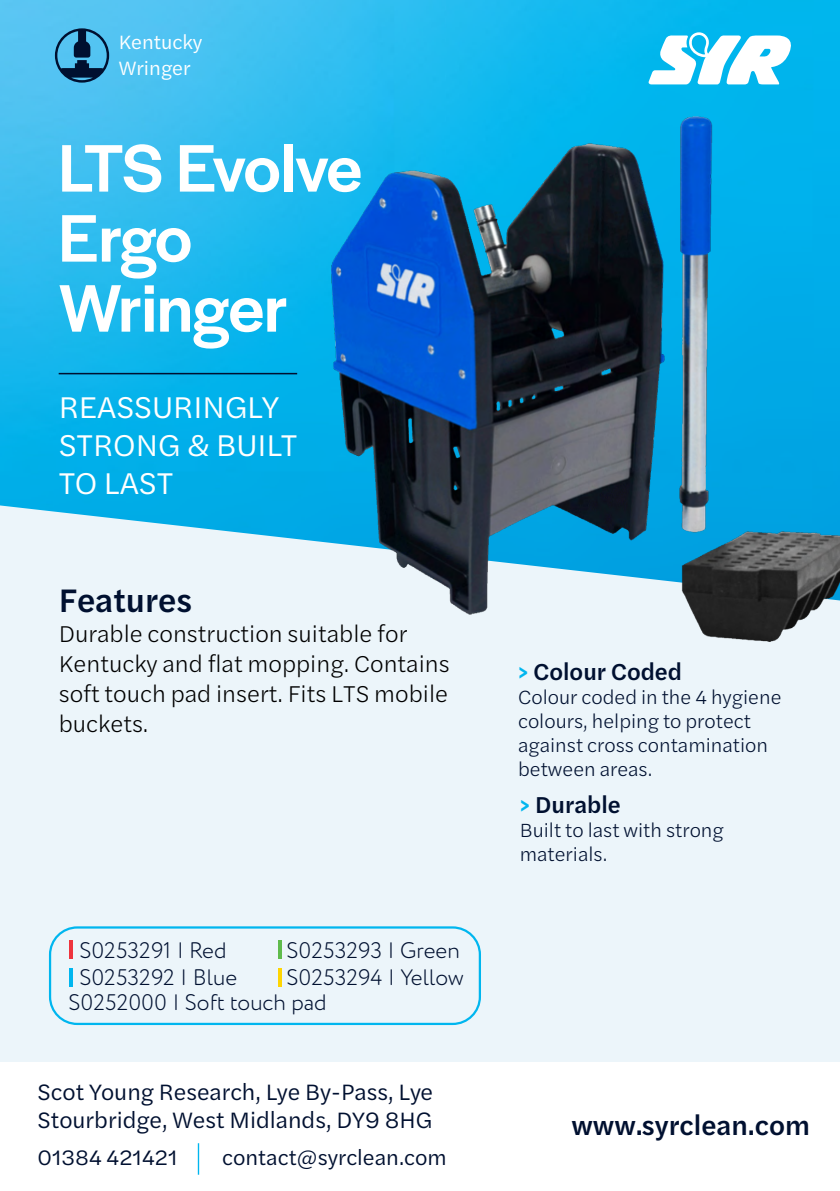
<style>
.page{position:relative;width:840px;height:1191px;background:#fff}
.page>*{position:absolute;margin:0;border:0;box-sizing:border-box;transform-origin:0 0}
.t1{font:500 70px/70px "Halyard Display";letter-spacing:-.015em;color:#fff}
.t2{font:500 34px "Halyard Text";color:#001030}
.t3{font:31.4px "Halyard Text";color:#fff}
.t4{font:500 28px "Halyard Text";color:#001030}
.t5{font:300 24px/30px "Halyard Text";color:#000}
.t6{font:500 24px "Halyard Text";color:#001030}
.t7{font:23.4px/28px "Halyard Text";color:#001030}
.t8{font:300 22.4px "Circe Rounded";color:#001030}
.t9{font:22px "Halyard Text";color:#001030}
.t10{font:20.2px "Halyard Text";color:#fff}
.t11{font:300 20px/24px "Halyard Text";color:#001030}
.s1{color:#00b6ef}
</style>
<div class="page">
<img style="left:0;top:0;width:839px;height:505px">
<svg style="left:648px;top:32px;width:142px;height:52px"></svg>
<div style="left:0;top:505px;width:839px;height:557px;background:#ecf5fa"></div>
<hr style="left:198px;top:1143px;width:1px;height:31px;background:#00b6ef">
<hr style="left:59px;top:373px;width:238px;height:1px;background:#001030">
<hr style="left:69px;top:940px;width:4px;height:18px;background:#ee343d">
<hr style="left:278px;top:940px;width:3px;height:18px;background:#5fbb4c">
<hr style="left:69px;top:967px;width:4px;height:19px;background:#00b6ef">
<hr style="left:278px;top:967px;width:3px;height:19px;background:#fed503">
<div style="left:49px;top:926px;width:431px;height:99px;border:2px solid #00b6ef;border-radius:27px"></div>
<img style="left:331px;top:116px;width:508px;height:525px">
<svg style="left:55px;top:28px;width:54px;height:55px;background:#327da6"></svg>
<p class="t10" style="left:119px;top:28px;width:85px">Kentucky</p>
<p class="t10" style="left:119px;top:54px;width:73px">Wringer</p>
<p class="t1" style="left:59px;top:129px;width:305px">LTS Evolve<br>Ergo</p>
<p class="t1" style="left:59px;top:269px;width:230px">Wringer</p>
<p class="t3" style="left:59px;top:384px;width:222px">REASSURINGLY</p>
<p class="t3" style="left:59px;top:422px;width:240px">STRONG &amp; BUILT</p>
<p class="t3" style="left:59px;top:460px;width:116px">TO LAST</p>
<p class="t2" style="left:59px;top:575px;width:135px">Features</p>
<p class="t5" style="left:59px;top:617px;width:392px">Durable construction suitable for<br>Kentucky and flat mopping. Contains soft touch pad insert. Fits LTS mobile buckets.</p>
<p class="t8" style="left:79px;top:937px;width:149px">S0253291 | Red</p>
<p class="t8" style="left:79px;top:964px;width:159px">S0253292 | Blue</p>
<p class="t8" style="left:286px;top:937px;width:175px">S0253293 | Green</p>
<p class="t8" style="left:286px;top:964px;width:178px">S0253294 | Yellow</p>
<p class="t8" style="left:68px;top:989px;width:259px">S0252000 | Soft touch pad</p>
<p class="t7" style="left:38px;top:1077px;width:396px">Scot Young Research, Lye By-Pass, Lye<br>Stourbridge, West Midlands, DY9 8HG</p>
<p class="t9" style="left:38px;top:1141px;width:141px">01384 421421</p>
<p class="t9" style="left:222px;top:1141px;width:226px">contact@syrclean.com</p>
<p class="t6" style="left:518px;top:654px;width:165px"><span class="s1">&gt;</span> Colour Coded</p>
<p class="t11" style="left:518px;top:684px;width:265px">Colour coded in the 4 hygiene colours, helping to protect against cross contamination between areas.</p>
<p class="t6" style="left:519px;top:787px;width:102px"><span class="s1">&gt;</span> Durable</p>
<p class="t11" style="left:519px;top:817px;width:205px">Built to last with strong materials.</p>
<h3 class="t4" style="left:571px;top:1105px;width:240px">www.syrclean.com</h3>
</div>
